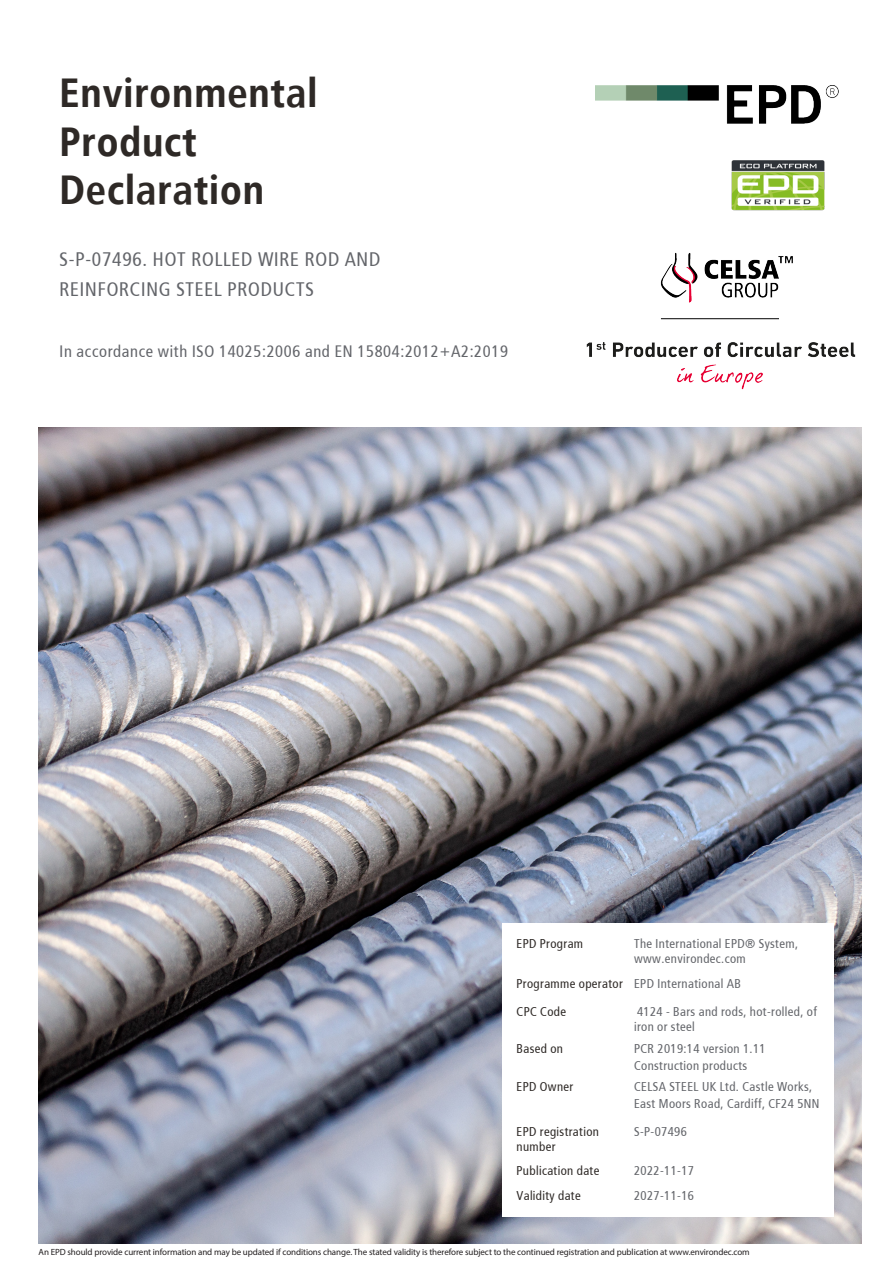
<style>
.page{position:relative;width:893px;height:1263px;background:#fff}
.page>*{position:absolute;margin:0;border:0;box-sizing:border-box;transform-origin:0 0}
.Publication_Title{font:700 40.5px "Transit";color:#2e2926}
.Publication_Title-2{font:19.5px "Transit";color:#63656a}
.Publication_Title-3{font:16.5px "Transit";color:#63656a}
.Texto{font:12.75px/15px "Transit";letter-spacing:-.01em;color:#63656a}
.Texto-2{font:12.75px/15px "Transit";letter-spacing:-.01em;color:#2e2926}
.Texto-3{font:9px "Myriad Pro";letter-spacing:-.01em;color:#231f20}
</style>
<div class="page">
<img style="left:38px;top:427px;width:823px;height:817px">
<img style="left:586px;top:252px;width:270px;height:138px">
<img style="left:595px;top:85px;width:243px;height:38px">
<div style="left:502px;top:923px;width:331px;height:293px;background:#fff"></div>
<img style="left:731px;top:160px;width:94px;height:51px">
<p class="Publication_Title" style="left:60px;top:69px;width:260px">Environmental</p>
<p class="Publication_Title" style="left:60px;top:117px;width:140px">Product</p>
<p class="Publication_Title" style="left:60px;top:166px;width:207px">Declaration</p>
<p class="Publication_Title-2" style="left:60px;top:247px;width:323px">S-P-07496. HOT ROLLED WIRE ROD AND</p>
<p class="Publication_Title-2" style="left:60px;top:277px;width:257px">REINFORCING STEEL PRODUCTS</p>
<p class="Publication_Title-3" style="left:60px;top:341px;width:451px">In accordance with ISO 14025:2006 and EN 15804:2012+A2:2019</p>
<p class="Texto-2" style="left:517px;top:936px;width:69px">EPD Program</p>
<p class="Texto" style="left:634px;top:936px;width:166px">The International EPD® System, www.environdec.com</p>
<p class="Texto-2" style="left:517px;top:976px;width:108px">Programme operator</p>
<p class="Texto" style="left:634px;top:976px;width:109px">EPD International AB</p>
<p class="Texto-2" style="left:517px;top:1004px;width:52px">CPC Code</p>
<p class="Texto" style="left:634px;top:1004px;width:185px">4124 - Bars and rods, hot-rolled, of iron or steel</p>
<p class="Texto-2" style="left:517px;top:1041px;width:48px">Based on</p>
<p class="Texto" style="left:634px;top:1040px;width:134px;line-height:16.5px">PCR 2019:14 version 1.11<br>Construction products</p>
<p class="Texto-2" style="left:517px;top:1079px;width:59px">EPD Owner</p>
<p class="Texto" style="left:634px;top:1079px;width:188px;line-height:16.5px">CELSA STEEL UK Ltd. Castle Works,<br>East Moors Road, Cardiff, CF24 5NN</p>
<p class="Texto-2" style="left:517px;top:1124px;width:84px">EPD registration number</p>
<p class="Texto" style="left:634px;top:1124px;width:55px">S-P-07496</p>
<p class="Texto-2" style="left:517px;top:1163px;width:85px">Publication date</p>
<p class="Texto" style="left:634px;top:1163px;width:62px">2022-11-17</p>
<p class="Texto-2" style="left:517px;top:1188px;width:66px">Validity date</p>
<p class="Texto" style="left:634px;top:1188px;width:62px">2027-11-16</p>
<p class="Texto-3" style="left:39px;top:1246px;width:713px">An EPD should provide current information and may be updated if conditions change. The stated validity is therefore subject to the continued registration and publication at www.environdec.com</p>
</div>
